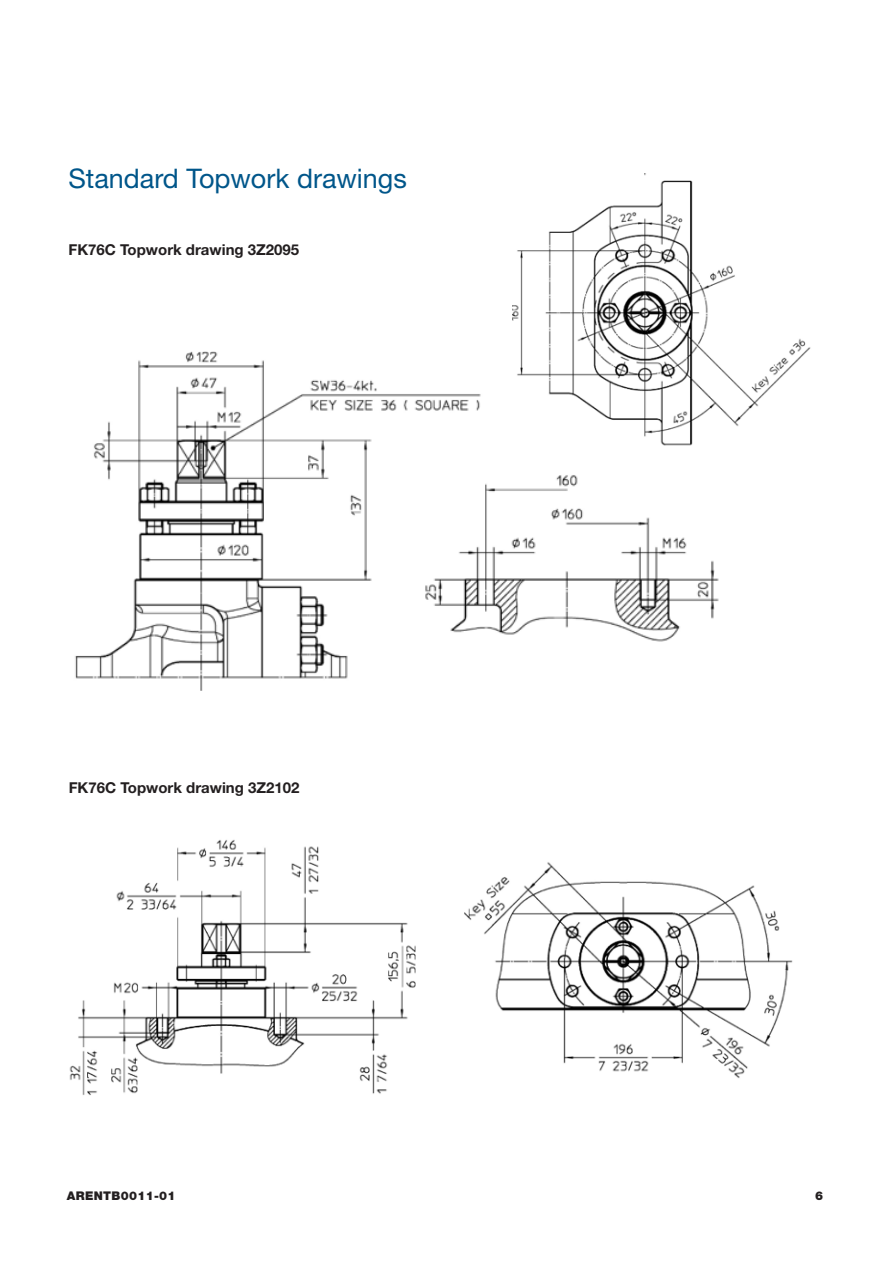
<style>
.page{position:relative;width:893px;height:1263px;background:#fff}
.page>*{position:absolute;margin:0;border:0;box-sizing:border-box;transform-origin:0 0}
.Headline_Level_2__bl{font:27px "Helvetica Neue LT Std";color:#00568a}
.Subhead_Level_2__bla{font:700 15px "Helvetica Neue LT Std";color:#231f20}
.t1{font:900 12px "Helvetica Neue";letter-spacing:.025em;color:#231f20}
</style>
<div class="page">
<img style="left:75px;top:351px;width:644px;height:339px">
<img style="left:512px;top:173px;width:299px;height:277px">
<img style="left:464px;top:862px;width:329px;height:217px">
<img style="left:69px;top:840px;width:347px;height:255px">
<p class="Headline_Level_2__bl" style="left:68px;top:162px;width:340px">Standard Topwork drawings</p>
<p class="Subhead_Level_2__bla" style="left:68px;top:241px;width:232px">FK76C Topwork drawing 3Z2095</p>
<p class="Subhead_Level_2__bla" style="left:69px;top:778px;width:232px">FK76C Topwork drawing 3Z2102</p>
<p class="t1" style="left:67px;top:1189px;width:110px">ARENTB0011-01</p>
<p class="t1" style="left:815px;top:1189px;width:10px">6</p>
</div>
